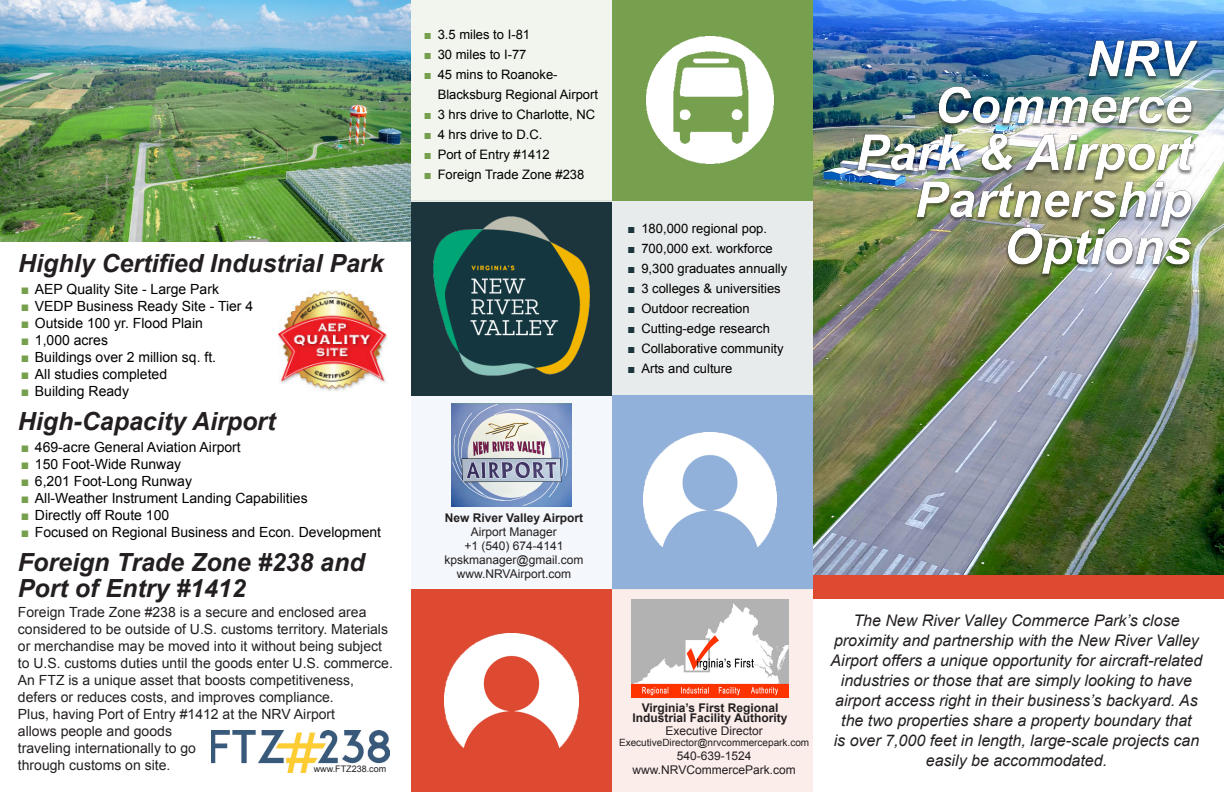
<style>
.page{position:relative;width:1224px;height:792px;background:#fff}
.page>*{position:absolute;margin:0;border:0;box-sizing:border-box;transform-origin:0 0}
.t1{font:italic 700 25px/26px "Arial";color:#231f20}
.Basic_no_hyphens{font:italic 16px/20px "Arial";color:#231f20;text-align:center}
.Basic_no_hyphens-2{font:14px/17px "Arial";color:#231f20}
.t2{font:14px "Arial";color:#000}
.t3{font:13px/20px "Arial";color:#000}
.Basic_no_hyphens-3{font:12px "Arial";color:#231f20}
.Basic_no_hyphens-4{font:700 12px "Arial";color:#231f20}
.Basic_no_hyphens-5{font:10px "Arial";color:#231f20}
.Basic_no_hyphens-6{font:9px "Arial";color:#231f20}
.s1{color:#76a04e}
.s2{color:#1c353d}
</style>
<div class="page">
<img style="left:813px;top:279px;width:411px;height:296px">
<img style="left:0;top:0;width:411px;height:241px">
<div style="left:411px;top:396px;width:402px;height:194px;background:#f4f7fb"></div>
<div style="left:411px;top:589px;width:402px;height:203px;background:#fbedea"></div>
<div style="left:411px;top:201px;width:402px;height:195px;background:#e8ebeb"></div>
<div style="left:411px;top:0;width:402px;height:201px;background:#f1f5ed"></div>
<img style="left:452px;top:403px;width:119px;height:104px">
<img style="left:632px;top:599px;width:156px;height:98px">
<div style="left:813px;top:575px;width:411px;height:23px;background:#de4a31"></div>
<div style="left:411px;top:590px;width:201px;height:202px;background:#de4a31"></div>
<div style="left:411px;top:202px;width:201px;height:194px;background:#1c353d"></div>
<div style="left:612px;top:395px;width:201px;height:194px;background:#91b1da"></div>
<div style="left:612px;top:0;width:201px;height:201px;background:#76a04e"></div>
<img style="left:278px;top:290px;width:109px;height:102px">
<img style="left:644px;top:433px;width:133px;height:114px">
<img style="left:646px;top:36px;width:128px;height:128px">
<img style="left:445px;top:634px;width:133px;height:114px">
<img style="left:433px;top:217px;width:157px;height:158px">
<img style="left:211px;top:730px;width:179px;height:43px">
<img style="left:813px;top:0;width:411px;height:279px">
<p class="t1" style="left:18px;top:251px;width:367px">Highly Certified Industrial Park</p>
<p class="t2" style="left:21px;top:280px;width:200px"><span class="s1">■</span> AEP Quality Site - Large Park</p>
<p class="t2" style="left:21px;top:297px;width:234px"><span class="s1">■</span> VEDP Business Ready Site - Tier 4</p>
<p class="t2" style="left:21px;top:314px;width:184px"><span class="s1">■</span> Outside 100 yr. Flood Plain</p>
<p class="t2" style="left:21px;top:331px;width:89px"><span class="s1">■</span> 1,000 acres</p>
<p class="t2" style="left:21px;top:348px;width:197px"><span class="s1">■</span> Buildings over 2 million sq. ft.</p>
<p class="t2" style="left:21px;top:365px;width:148px"><span class="s1">■</span> All studies completed</p>
<p class="t2" style="left:21px;top:382px;width:110px"><span class="s1">■</span> Building Ready</p>
<p class="t1" style="left:18px;top:409px;width:259px">High-Capacity Airport</p>
<p class="t2" style="left:21px;top:438px;width:221px"><span class="s1">■</span> 469-acre General Aviation Airport</p>
<p class="t2" style="left:21px;top:455px;width:162px"><span class="s1">■</span> 150 Foot-Wide Runway</p>
<p class="t2" style="left:21px;top:472px;width:173px"><span class="s1">■</span> 6,201 Foot-Long Runway</p>
<p class="t2" style="left:21px;top:489px;width:288px"><span class="s1">■</span> All-Weather Instrument Landing Capabilities</p>
<p class="t2" style="left:21px;top:506px;width:150px"><span class="s1">■</span> Directly off Route 100</p>
<p class="t2" style="left:21px;top:523px;width:362px"><span class="s1">■</span> Focused on Regional Business and Econ. Development</p>
<p class="t1" style="left:18px;top:550px;width:348px">Foreign Trade Zone #238 and<br>Port of Entry #1412</p>
<p class="t3" style="left:424px;top:25px;width:108px"><span class="s1">■</span> 3.5 miles to I-81</p>
<p class="t3" style="left:424px;top:45px;width:104px"><span class="s1">■</span> 30 miles to I-77</p>
<p class="t3" style="left:438px;top:65px;width:162px;text-indent:-14px"><span class="s1">■</span> 45 mins to Roanoke-<br>Blacksburg Regional Airport</p>
<p class="t3" style="left:424px;top:105px;width:173px"><span class="s1">■</span> 3 hrs drive to Charlotte, NC</p>
<p class="t3" style="left:424px;top:125px;width:120px"><span class="s1">■</span> 4 hrs drive to D.C.</p>
<p class="t3" style="left:424px;top:145px;width:128px"><span class="s1">■</span> Port of Entry #1412</p>
<p class="t3" style="left:424px;top:165px;width:162px"><span class="s1">■</span> Foreign Trade Zone #238</p>
<p class="t3" style="left:627px;top:219px;width:141px"><span class="s2">■</span> 180,000 regional pop.</p>
<p class="t3" style="left:627px;top:239px;width:147px"><span class="s2">■</span> 700,000 ext. workforce</p>
<p class="t3" style="left:627px;top:259px;width:161px"><span class="s2">■</span> 9,300 graduates annually</p>
<p class="t3" style="left:627px;top:279px;width:155px"><span class="s2">■</span> 3 colleges &amp; universities</p>
<p class="t3" style="left:627px;top:299px;width:124px"><span class="s2">■</span> Outdoor recreation</p>
<p class="t3" style="left:627px;top:319px;width:144px"><span class="s2">■</span> Cutting-edge research</p>
<p class="t3" style="left:627px;top:339px;width:158px"><span class="s2">■</span> Collaborative community</p>
<p class="t3" style="left:627px;top:359px;width:107px"><span class="s2">■</span> Arts and culture</p>
<p class="Basic_no_hyphens-4" style="left:445px;top:510px;width:140px">New River Valley Airport</p>
<p class="Basic_no_hyphens-3" style="left:471px;top:524px;width:88px">Airport Manager</p>
<p class="Basic_no_hyphens-3" style="left:464px;top:538px;width:101px">+1 (540) 674-4141</p>
<p class="Basic_no_hyphens-3" style="left:444px;top:552px;width:140px">kpskmanager@gmail.com</p>
<p class="Basic_no_hyphens-3" style="left:457px;top:566px;width:116px">www.NRVAirport.com</p>
<p class="Basic_no_hyphens-2" style="left:18px;top:603px;width:377px">Foreign Trade Zone #238 is a secure and enclosed area considered to be outside of U.S. customs territory. Materials or merchandise may be moved into it without being subject to U.S. customs duties until the goods enter U.S. commerce.<br>An FTZ is a unique asset that boosts competitiveness, defers or reduces costs, and improves compliance.</p>
<p class="Basic_no_hyphens-2" style="left:18px;top:705px;width:319px">Plus, having Port of Entry #1412 at the NRV Airport allows people and goods<br>traveling internationally to go<br>through customs on site.</p>
<p class="Basic_no_hyphens-4" style="left:642px;top:700px;width:138px">Virginia’s First Regional</p>
<p class="Basic_no_hyphens-4" style="left:633px;top:710px;width:156px">Industrial Facility Authority</p>
<p class="Basic_no_hyphens-3" style="left:666px;top:723px;width:99px">Executive Director</p>
<p class="Basic_no_hyphens-5" style="left:619px;top:736px;width:192px">ExecutiveDirector@nrvcommercepark.com</p>
<p class="Basic_no_hyphens-3" style="left:677px;top:748px;width:76px">540-639-1524</p>
<p class="Basic_no_hyphens-3" style="left:633px;top:762px;width:165px">www.NRVCommercePark.com</p>
<p class="Basic_no_hyphens-6" style="left:314px;top:763px;width:74px">www.FTZ238.com</p>
<p class="Basic_no_hyphens" style="left:831px;top:611px;width:373px">The New River Valley Commerce Park’s close proximity and partnership with the New River Valley Airport offers a unique opportunity for aircraft-related industries or those that are simply looking to have airport access right in their business’s backyard. As the two properties share a property boundary that<br>is over 7,000 feet in length, large-scale projects can easily be accommodated.</p>
</div>
